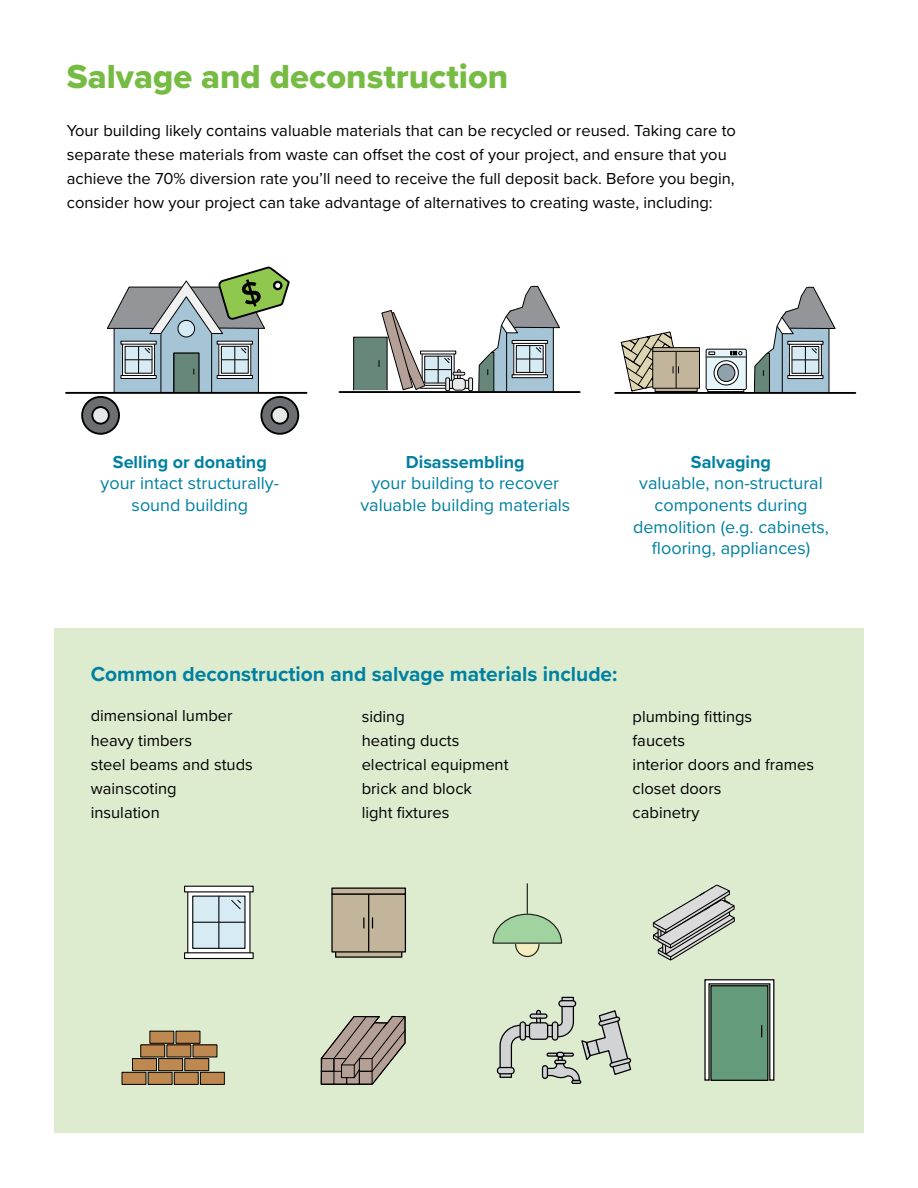
<style>
.page{position:relative;width:918px;height:1188px;background:#fff}
.page>*{position:absolute;margin:0;border:0;box-sizing:border-box;transform-origin:0 0}
.t1{font:34.5px "Proxima Nova Extrabld";color:#76bc43}
.t2{font:700 21px "Proxima Nova";color:#0080a2}
.t3{font:18px/21.6px "Proxima Nova";color:#0080a2;text-align:center}
.t4{font:700 18px "Proxima Nova";color:#0080a2}
.t5{font:16.5px/24px "Proxima Nova";color:#000}
</style>
<div class="page">
<div style="left:55px;top:629px;width:809px;height:504px;background:#ddecce"></div>
<hr style="left:66px;top:392px;width:241px;height:2px;background:#010101">
<div style="left:261px;top:397px;width:37px;height:37px;background:#6d6e71;border-radius:50%"></div>
<div style="left:260px;top:396px;width:39px;height:39px;border:2px solid #010101;border-radius:50%"></div>
<div style="left:272px;top:407px;width:16px;height:17px;background:#e6e7e8;border-radius:50%"></div>
<div style="left:271px;top:406px;width:18px;height:19px;border:2px solid #010101;border-radius:50%"></div>
<div style="left:82px;top:397px;width:37px;height:37px;background:#6d6e71;border-radius:50%"></div>
<div style="left:81px;top:396px;width:39px;height:39px;border:2px solid #010101;border-radius:50%"></div>
<svg style="left:92px;top:407px;width:17px;height:17px"></svg>
<div style="left:91px;top:406px;width:19px;height:19px;border:2px solid #010101;border-radius:50%"></div>
<svg style="left:106px;top:266px;width:185px;height:126px"></svg>
<div style="left:353px;top:337px;width:35px;height:54px;background:#67877b;border:1px solid #000"></div>
<svg style="left:379px;top:285px;width:181px;height:106px"></svg>
<hr style="left:340px;top:391px;width:240px;height:2px;background:#010101">
<div style="left:706px;top:349px;width:41px;height:41px;border:1px solid #010101;border-radius:2px"></div>
<hr style="left:707px;top:357px;width:39px;height:1px;background:#010101">
<svg style="left:708px;top:286px;width:128px;height:106px"></svg>
<svg style="left:682px;top:389px;width:16px;height:3px"></svg>
<div style="left:653px;top:351px;width:46px;height:37px;background:#c2b59b"></div>
<div style="left:652px;top:351px;width:48px;height:38px;border:1px solid #010101"></div>
<svg style="left:620px;top:331px;width:62px;height:61px"></svg>
<hr style="left:653px;top:348px;width:46px;height:3px;background:#c2b59b">
<div style="left:652px;top:347px;width:48px;height:5px;border:1px solid #010101"></div>
<hr style="left:615px;top:392px;width:240px;height:2px;background:#010101">
<svg style="left:320px;top:1016px;width:86px;height:69px"></svg>
<div style="left:148px;top:1072px;width:24px;height:12px;background:#be8851"></div>
<div style="left:148px;top:1072px;width:25px;height:13px;border:1px solid #010101"></div>
<div style="left:122px;top:1072px;width:24px;height:12px;background:#be8851"></div>
<div style="left:122px;top:1072px;width:24px;height:13px;border:1px solid #010101"></div>
<div style="left:174px;top:1072px;width:24px;height:12px;background:#be8851"></div>
<div style="left:174px;top:1072px;width:25px;height:13px;border:1px solid #010101"></div>
<div style="left:200px;top:1072px;width:24px;height:12px;background:#be8851"></div>
<div style="left:200px;top:1072px;width:25px;height:13px;border:1px solid #010101"></div>
<div style="left:159px;top:1059px;width:24px;height:12px;background:#be8851"></div>
<div style="left:158px;top:1058px;width:25px;height:13px;border:1px solid #010101"></div>
<div style="left:133px;top:1059px;width:23px;height:12px;background:#be8851"></div>
<div style="left:132px;top:1058px;width:25px;height:13px;border:1px solid #010101"></div>
<div style="left:185px;top:1059px;width:24px;height:12px;background:#be8851"></div>
<div style="left:184px;top:1058px;width:25px;height:13px;border:1px solid #010101"></div>
<div style="left:167px;top:1045px;width:24px;height:12px;background:#be8851"></div>
<div style="left:141px;top:1045px;width:24px;height:12px;background:#be8851"></div>
<div style="left:140px;top:1044px;width:25px;height:13px;border:1px solid #010101"></div>
<div style="left:176px;top:1031px;width:24px;height:12px;background:#be8851"></div>
<div style="left:176px;top:1031px;width:24px;height:13px;border:1px solid #010101"></div>
<div style="left:150px;top:1031px;width:24px;height:12px;background:#be8851"></div>
<div style="left:149px;top:1031px;width:25px;height:13px;border:1px solid #010101"></div>
<div style="left:193px;top:1045px;width:24px;height:12px;background:#be8851"></div>
<div style="left:571px;top:1080px;width:10px;height:4px;border:1px solid #000"></div>
<div style="left:499px;top:1073px;width:13px;height:5px;background:#d1d3d4"></div>
<div style="left:497px;top:1068px;width:17px;height:6px;background:#d1d3d4;border-radius:3px"></div>
<div style="left:559px;top:1001px;width:17px;height:6px;background:#d1d3d4;border-radius:3px"></div>
<div style="left:529px;top:1023px;width:19px;height:16px;background:#d1d3d4;border-radius:3px"></div>
<hr style="left:530px;top:1014px;width:17px;height:4px;background:#d1d3d4;border-radius:2px">
<div style="left:520px;top:1022px;width:5px;height:18px;background:#d1d3d4;border-radius:3px"></div>
<div style="left:561px;top:997px;width:13px;height:4px;border:1px solid #010101"></div>
<svg style="left:499px;top:1024px;width:30px;height:43px"></svg>
<div style="left:499px;top:1073px;width:13px;height:5px;border:1px solid #010101"></div>
<div style="left:497px;top:1067px;width:18px;height:7px;border:1px solid #010101;border-radius:3px"></div>
<div style="left:558px;top:1000px;width:18px;height:7px;border:1px solid #010101;border-radius:3px"></div>
<div style="left:529px;top:1022px;width:19px;height:18px;border:1px solid #010101;border-radius:3px"></div>
<div style="left:530px;top:1013px;width:18px;height:6px;border:1px solid #010101;border-radius:2px"></div>
<div style="left:520px;top:1021px;width:6px;height:20px;border:1px solid #010101;border-radius:3px"></div>
<svg style="left:535px;top:1005px;width:97px;height:78px"></svg>
<div style="left:336px;top:952px;width:66px;height:5px;background:#c2b59b"></div>
<div style="left:332px;top:894px;width:73px;height:58px;background:#c2b59b"></div>
<div style="left:331px;top:893px;width:75px;height:60px;border:1px solid #010101"></div>
<hr style="left:368px;top:894px;width:1px;height:57px;background:#010101">
<svg style="left:363px;top:918px;width:2px;height:10px"></svg>
<div style="left:332px;top:888px;width:73px;height:6px;background:#c2b59b"></div>
<div style="left:331px;top:887px;width:75px;height:8px;border:1px solid #010101"></div>
<div style="left:188px;top:892px;width:62px;height:61px;background:#fff"></div>
<div style="left:187px;top:891px;width:64px;height:62px;border:1px solid #fff"></div>
<div style="left:193px;top:896px;width:52px;height:52px;background:#d6ebf4"></div>
<div style="left:192px;top:896px;width:54px;height:53px;border:1px solid #010101"></div>
<hr style="left:218px;top:896px;width:1px;height:52px;background:#010101">
<hr style="left:193px;top:922px;width:52px;height:1px;background:#010101">
<div style="left:185px;top:886px;width:68px;height:6px;background:#fff"></div>
<div style="left:184px;top:886px;width:70px;height:6px;border:1px solid #010101"></div>
<div style="left:185px;top:953px;width:68px;height:6px;background:#fff"></div>
<div style="left:184px;top:952px;width:70px;height:7px;border:1px solid #010101"></div>
<hr style="left:187px;top:892px;width:1px;height:61px;background:#010101">
<hr style="left:249px;top:892px;width:1px;height:61px;background:#010101">
<svg style="left:231px;top:899px;width:10px;height:11px"></svg>
<svg style="left:704px;top:979px;width:71px;height:102px;background:#699178"></svg>
<svg style="left:492px;top:884px;width:71px;height:74px"></svg>
<svg style="left:653px;top:884px;width:82px;height:77px"></svg>
<h1 class="t1" style="left:67px;top:51px;width:443px">Salvage and deconstruction</h1>
<p class="t5" style="left:67px;top:117px;width:671px">Your building likely contains valuable materials that can be recycled or reused. Taking care to separate these materials from waste can offset the cost of your project, and ensure that you achieve the 70% diversion rate you’ll need to receive the full deposit back. Before you begin, consider how your project can take advantage of alternatives to creating waste, including:</p>
<p class="t4" style="left:113px;top:448px;width:156px">Selling or donating</p>
<p class="t3" style="left:101px;top:472px;width:180px">your intact structurally&shy;sound building</p>
<p class="t4" style="left:406px;top:448px;width:120px">Disassembling</p>
<p class="t3" style="left:360px;top:472px;width:211px">your building to recover valuable building materials</p>
<p class="t4" style="left:691px;top:448px;width:82px">Salvaging</p>
<p class="t3" style="left:633px;top:472px;width:197px">valuable, non-structural components during demolition (e.g. cabinets, flooring, appliances)</p>
<p class="t2" style="left:91px;top:658px;width:528px">Common deconstruction and salvage materials include:</p>
<p class="t5" style="left:91px;top:703px;width:164px">dimensional lumber heavy timbers<br>steel beams and studs wainscoting<br>insulation</p>
<p class="t5" style="left:362px;top:703px;width:148px">siding<br>heating ducts electrical equipment brick and block<br>light fixtures</p>
<p class="t5" style="left:633px;top:703px;width:183px">plumbing fittings<br>faucets<br>interior doors and frames closet doors<br>cabinetry</p>
</div>
